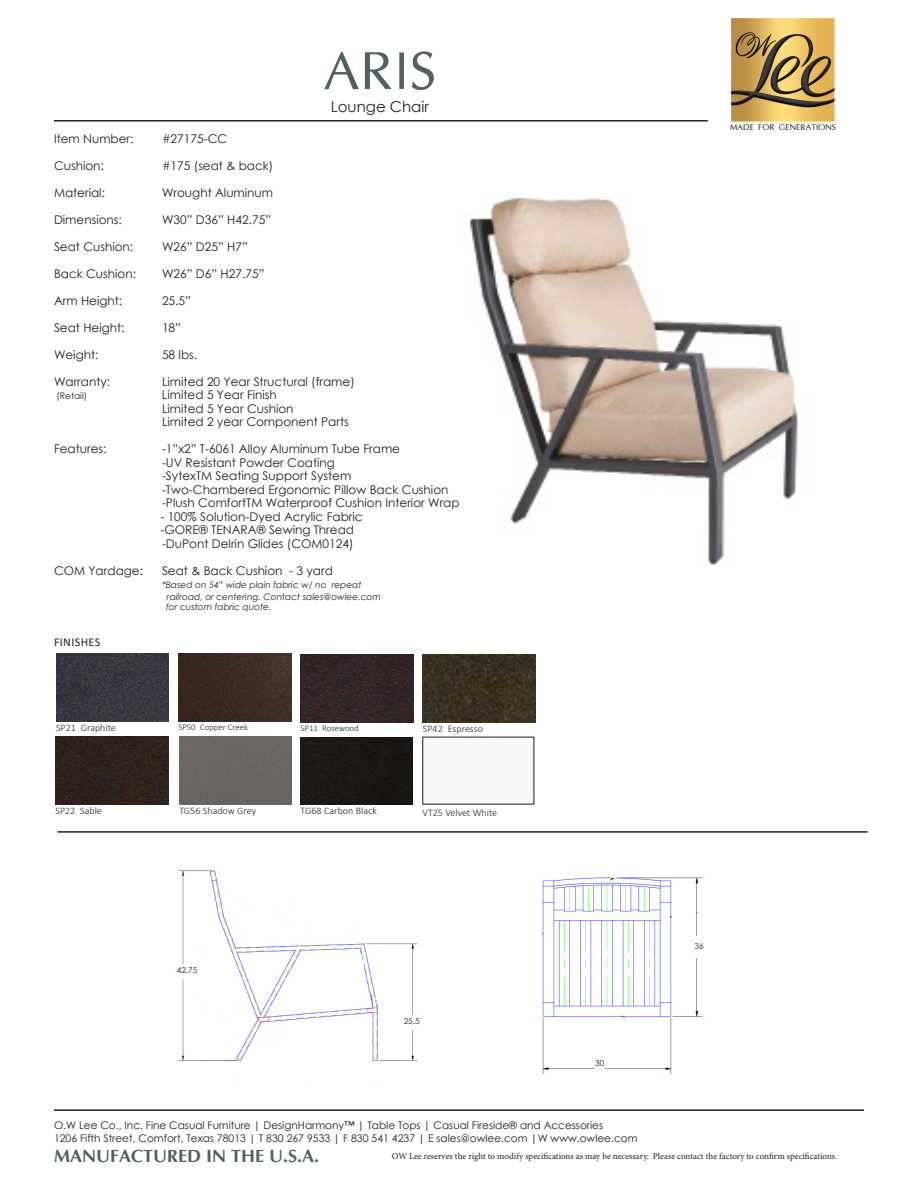
<style>
.page{position:relative;width:918px;height:1188px;background:#fff}
.page>*{position:absolute;margin:0;border:0;box-sizing:border-box;transform-origin:0 0}
.t1{font:100 61.5px "Optima";color:#516161}
.t2{font:700 18px "Optima";color:#516161}
.t3{font:15px "Century Gothic";color:#231f20}
.Bullet{font:12px "Century Gothic";color:#231f20}
.t4{font:11.85px "Calibri";letter-spacing:.03em;color:#231f20}
.t5{font:10.5px "Century Gothic";color:#231f20}
.t6{font:300 10.05px "Calibri";color:#231f20}
.t7{font:100 9.45px "Optima";color:#231f20}
.t8{font:9px "Minion Pro";color:#231f20}
.t9{font:italic 9px/9.9px "Century Gothic";color:#231f20}
.t10{font:9px "Century Gothic";color:#231f20}
.t11{font:300 8.7px "Calibri";color:#231f20}
.Fractions{font:8.25px "Century Gothic";color:#231f20}
</style>
<div class="page">
<img style="left:470px;top:198px;width:328px;height:367px">
<img style="left:178px;top:870px;width:240px;height:191px">
<img style="left:732px;top:19px;width:102px;height:102px">
<div style="left:730px;top:17px;width:106px;height:106px;border:1px solid #fff"></div>
<hr style="left:54px;top:120px;width:654px;height:2px;background:#231f20">
<hr style="left:54px;top:1109px;width:810px;height:2px;background:#231f20">
<img style="left:542px;top:877px;width:161px;height:198px">
<div style="left:179px;top:737px;width:112px;height:67px;background:#696663"></div>
<div style="left:301px;top:737px;width:111px;height:68px;background:#1a1715"></div>
<img style="left:301px;top:655px;width:112px;height:67px">
<img style="left:178px;top:654px;width:113px;height:67px">
<img style="left:423px;top:655px;width:113px;height:67px">
<img style="left:56px;top:654px;width:113px;height:67px">
<img style="left:56px;top:737px;width:112px;height:67px">
<hr style="left:58px;top:831px;width:810px;height:2px;background:#231f20">
<p class="t1" style="left:324px;top:48px;width:115px">ARIS</p>
<p class="t3" style="left:331px;top:96px;width:100px">Lounge Chair</p>
<p class="Bullet" style="left:54px;top:130px;width:81px">Item Number:</p>
<p class="Bullet" style="left:162px;top:130px;width:67px">#27175-CC</p>
<p class="Bullet" style="left:54px;top:157px;width:51px">Cushion:</p>
<p class="Bullet" style="left:162px;top:157px;width:113px">#175 (seat &amp; back)</p>
<p class="Bullet" style="left:54px;top:184px;width:53px">Material:</p>
<p class="Bullet" style="left:162px;top:184px;width:113px">Wrought Aluminum</p>
<p class="Bullet" style="left:54px;top:211px;width:69px">Dimensions:</p>
<p class="Bullet" style="left:162px;top:211px;width:111px">W30” D36” H42.75”</p>
<p class="Bullet" style="left:54px;top:238px;width:81px">Seat Cushion:</p>
<p class="Bullet" style="left:162px;top:238px;width:87px">W26” D25” H7”</p>
<p class="Bullet" style="left:54px;top:265px;width:84px">Back Cushion:</p>
<p class="Bullet" style="left:162px;top:265px;width:104px">W26” D6” H27.75”</p>
<p class="Bullet" style="left:54px;top:292px;width:70px">Arm Height:</p>
<p class="Bullet" style="left:162px;top:292px;width:31px">25.5”</p>
<p class="Bullet" style="left:54px;top:319px;width:72px">Seat Height:</p>
<p class="Bullet" style="left:162px;top:319px;width:21px">18”</p>
<p class="Bullet" style="left:54px;top:346px;width:46px">Weight:</p>
<p class="Bullet" style="left:162px;top:346px;width:37px">58 lbs.</p>
<p class="Bullet" style="left:54px;top:373px;width:58px">Warranty:</p>
<p class="Bullet" style="left:162px;top:373px;width:194px">Limited 20 Year Structural (frame)</p>
<p class="t10" style="left:56px;top:389px;width:32px">(Retail)</p>
<p class="Bullet" style="left:162px;top:386px;width:116px">Limited 5 Year Finish</p>
<p class="Bullet" style="left:162px;top:400px;width:133px">Limited 5 Year Cushion</p>
<p class="Bullet" style="left:162px;top:413px;width:188px">Limited 2 year Component Parts</p>
<p class="Bullet" style="left:54px;top:440px;width:54px">Features:</p>
<p class="Bullet" style="left:162px;top:440px;width:240px">-1”x2” T-6061 Alloy Aluminum Tube Frame</p>
<p class="Bullet" style="left:162px;top:454px;width:174px">-UV Resistant Powder Coating</p>
<p class="Bullet" style="left:162px;top:467px;width:191px">-SytexTM Seating Support System</p>
<p class="Bullet" style="left:162px;top:481px;width:288px">-Two-Chambered Ergonomic Pillow Back Cushion</p>
<p class="Bullet" style="left:162px;top:494px;width:299px">-Plush ComfortTM Waterproof Cushion Interior Wrap</p>
<p class="Bullet" style="left:160px;top:508px;width:204px">- 100% Solution-Dyed Acrylic Fabric</p>
<p class="Bullet" style="left:160px;top:521px;width:195px">-GORE® TENARA® Sewing Thread</p>
<p class="Bullet" style="left:162px;top:535px;width:193px">-DuPont Delrin Glides (COM0124)</p>
<p class="Bullet" style="left:54px;top:562px;width:91px">COM Yardage:</p>
<p class="Bullet" style="left:162px;top:562px;width:172px">Seat &amp; Back Cushion - 3 yard</p>
<p class="t9" style="left:162px;top:580px;width:201px">*Based on 54” wide plain fabric w/ no repeat</p>
<p class="t9" style="left:166px;top:592px;width:216px">railroad, or centering. Contact sales@owlee.com for custom fabric quote.</p>
<p class="t4" style="left:54px;top:634px;width:48px">FINISHES</p>
<p class="t6" style="left:56px;top:722px;width:61px">SP21 Graphite</p>
<p class="t6" style="left:56px;top:805px;width:48px">SP22 Sable</p>
<p class="t11" style="left:178px;top:722px;width:71px">SP50 Copper Creek</p>
<p class="t11" style="left:301px;top:723px;width:60px">SP11 Rosewood</p>
<p class="t6" style="left:423px;top:722px;width:62px">SP42 Espresso</p>
<p class="t6" style="left:179px;top:805px;width:78px">TG56 Shadow Grey</p>
<p class="t6" style="left:301px;top:805px;width:78px">TG68 Carbon Black</p>
<p class="t6" style="left:422px;top:806px;width:76px">VT25 Velvet White</p>
<p class="Fractions" style="left:177px;top:964px;width:22px">42.75</p>
<p class="Fractions" style="left:404px;top:1015px;width:17px">25.5</p>
<p class="Fractions" style="left:595px;top:1057px;width:11px">30</p>
<p class="t5" style="left:54px;top:1118px;width:551px">O.W Lee Co., Inc. Fine Casual Furniture | DesignHarmony™ | Table Tops | Casual Fireside® and Accessories</p>
<p class="t5" style="left:54px;top:1131px;width:585px">1206 Fifth Street, Comfort, Texas 78013 | T 830 267 9533 | F 830 541 4237 | E sales@owlee.com |W www.owlee.com</p>
<p class="t7" style="left:730px;top:124px;width:108px">MADE FOR GENERATIONS</p>
<p class="Fractions" style="left:694px;top:940px;width:11px">36</p>
<p class="t2" style="left:54px;top:1146px;width:267px">MANUFACTURED IN THE U.S.A.</p>
<p class="t8" style="left:392px;top:1150px;width:447px">OW Lee reserves the right to modify specifications as may be necessary. Please contact the factory to confirm specifications.</p>
</div>
